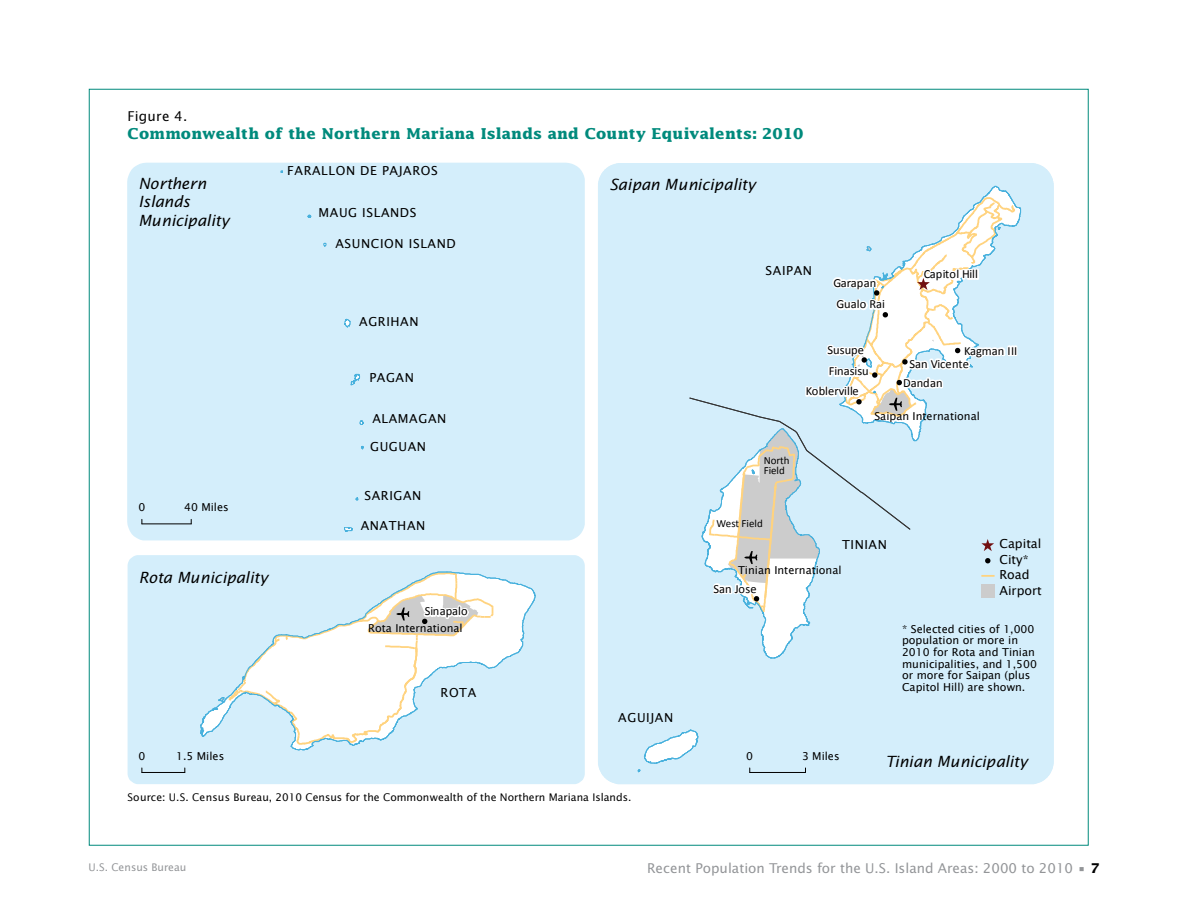
<style>
.page{position:relative;width:1188px;height:918px;background:#fff}
.page>*{position:absolute;margin:0;border:0;box-sizing:border-box;transform-origin:0 0}
.t1{font:italic 15.45px/18.5px "Lucida Sans";color:#000}
.t2{font:700 15px "Lucida";letter-spacing:.02em;color:#008a7c}
.t3{font:13.5px "Lucida Sans";color:#939598}
.t4{font:13.5px "Lucida Sans";letter-spacing:.02em;color:#000}
.t5{font:12.45px "Lucida Sans Unicode";letter-spacing:.05em;color:#000}
.t6{font:12.45px/21.5px "Calibri";color:#000}
.t7{font:12.45px/15.5px "Lucida Sans Unicode";color:#000}
.t8{font:10.95px/11.6px "Lucida Sans Unicode";color:#000}
.t9{font:10.95px/10.4px "Calibri";color:#000}
.t10{font:10.5px "Lucida Sans";color:#000}
.t11{font:10.5px "Lucida Sans";color:#939598}
.s1{font-weight:700;color:#000}
</style>
<div class="page">
<div style="left:127px;top:163px;width:458px;height:377px;background:#d4eefb"></div>
<div style="left:280px;top:171px;width:102px;height:369px;background:#d4eefb"></div>
<div style="left:598px;top:163px;width:456px;height:621px;background:#d4eefb"></div>
<div style="left:638px;top:186px;width:383px;height:586px;background:#d4eefb"></div>
<svg style="left:637px;top:730px;width:61px;height:42px"></svg>
<div style="left:128px;top:555px;width:457px;height:229px;background:#d4eefb"></div>
<svg style="left:200px;top:571px;width:335px;height:179px"></svg>
<hr style="left:142px;top:524px;width:49px;height:1px;background:#000">
<hr style="left:142px;top:772px;width:43px;height:1px;background:#000">
<hr style="left:750px;top:772px;width:56px;height:1px;background:#000">
<svg style="left:689px;top:186px;width:332px;height:473px;background:#d7ecf6"></svg>
<div style="left:981px;top:585px;width:14px;height:13px;background:#ccc"></div>
<p class="t4" style="left:128px;top:108px;width:61px">Figure 4.</p>
<p class="t2" style="left:128px;top:124px;width:677px">Commonwealth of the Northern Mariana Islands and County Equivalents: 2010</p>
<p class="t1" style="left:138px;top:174px;width:92px">Northern<br>Islands<br>Municipality</p>
<p class="t5" style="left:287px;top:161px;width:152px">FARALLON DE PAJAROS</p>
<p class="t5" style="left:319px;top:202px;width:100px">MAUG ISLANDS</p>
<p class="t5" style="left:335px;top:233px;width:122px">ASUNCION ISLAND</p>
<p class="t8" style="left:138px;top:502px;width:8px">0</p>
<p class="t8" style="left:184px;top:502px;width:46px">40 Miles</p>
<p class="t1" style="left:139px;top:568px;width:131px">Rota Municipality</p>
<p class="t5" style="left:359px;top:312px;width:61px">AGRIHAN</p>
<p class="t5" style="left:369px;top:368px;width:46px">PAGAN</p>
<p class="t5" style="left:372px;top:409px;width:75px">ALAMAGAN</p>
<p class="t5" style="left:370px;top:437px;width:57px">GUGUAN</p>
<p class="t5" style="left:364px;top:485px;width:59px">SARIGAN</p>
<p class="t5" style="left:361px;top:516px;width:66px">ANATHAN</p>
<p class="t6" style="left:425px;top:601px;width:44px">Sinapalo</p>
<p class="t8" style="left:368px;top:622px;width:96px">Rota International</p>
<p class="t5" style="left:441px;top:683px;width:37px">ROTA</p>
<p class="t1" style="left:610px;top:175px;width:147px">Saipan Municipality</p>
<p class="t5" style="left:766px;top:260px;width:48px">SAIPAN</p>
<p class="t6" style="left:833px;top:272px;width:44px">Garapan</p>
<p class="t6" style="left:837px;top:294px;width:50px">Gualo Rai</p>
<p class="t6" style="left:828px;top:339px;width:43px">Susupe<br>Finasisu</p>
<p class="t6" style="left:806px;top:381px;width:54px">Koblerville</p>
<p class="t6" style="left:924px;top:263px;width:56px">Capitol Hill</p>
<p class="t6" style="left:964px;top:340px;width:55px">Kagman III</p>
<p class="t6" style="left:909px;top:353px;width:61px">San Vicente</p>
<p class="t6" style="left:903px;top:372px;width:41px">Dandan</p>
<p class="t8" style="left:874px;top:410px;width:107px">Saipan International</p>
<p class="t9" style="left:764px;top:455px;width:28px">North<br>Field</p>
<p class="t5" style="left:618px;top:708px;width:56px">AGUIJAN</p>
<p class="t9" style="left:717px;top:519px;width:48px">West Field</p>
<p class="t5" style="left:842px;top:535px;width:46px">TINIAN</p>
<p class="t8" style="left:738px;top:564px;width:105px">Tinian International</p>
<p class="t6" style="left:714px;top:578px;width:44px">San Jose</p>
<p class="t7" style="left:999px;top:536px;width:44px">Capital<br>City*<br>Road<br>Airport</p>
<p class="t8" style="left:902px;top:623px;width:136px">* Selected cities of 1,000 population or more in<br>2010 for Rota and Tinian municipalities, and 1,500 or more for Saipan (plus<br>Capitol Hill) are shown.</p>
<p class="t8" style="left:138px;top:750px;width:8px">0</p>
<p class="t8" style="left:176px;top:750px;width:50px">1.5 Miles</p>
<p class="t8" style="left:746px;top:750px;width:8px">0</p>
<p class="t8" style="left:802px;top:750px;width:39px">3 Miles</p>
<p class="t10" style="left:128px;top:791px;width:505px">Source: U.S. Census Bureau, 2010 Census for the Commonwealth of the Northern Mariana Islands.</p>
<p class="t1" style="left:885px;top:753px;width:144px">Tinian Municipality</p>
<p class="t11" style="left:88px;top:861px;width:99px">U.S. Census Bureau</p>
<p class="t3" style="left:647px;top:860px;width:454px">Recent Population Trends for the U.S. Island Areas: 2000 to 2010 • <span class="s1">7</span></p>
</div>
